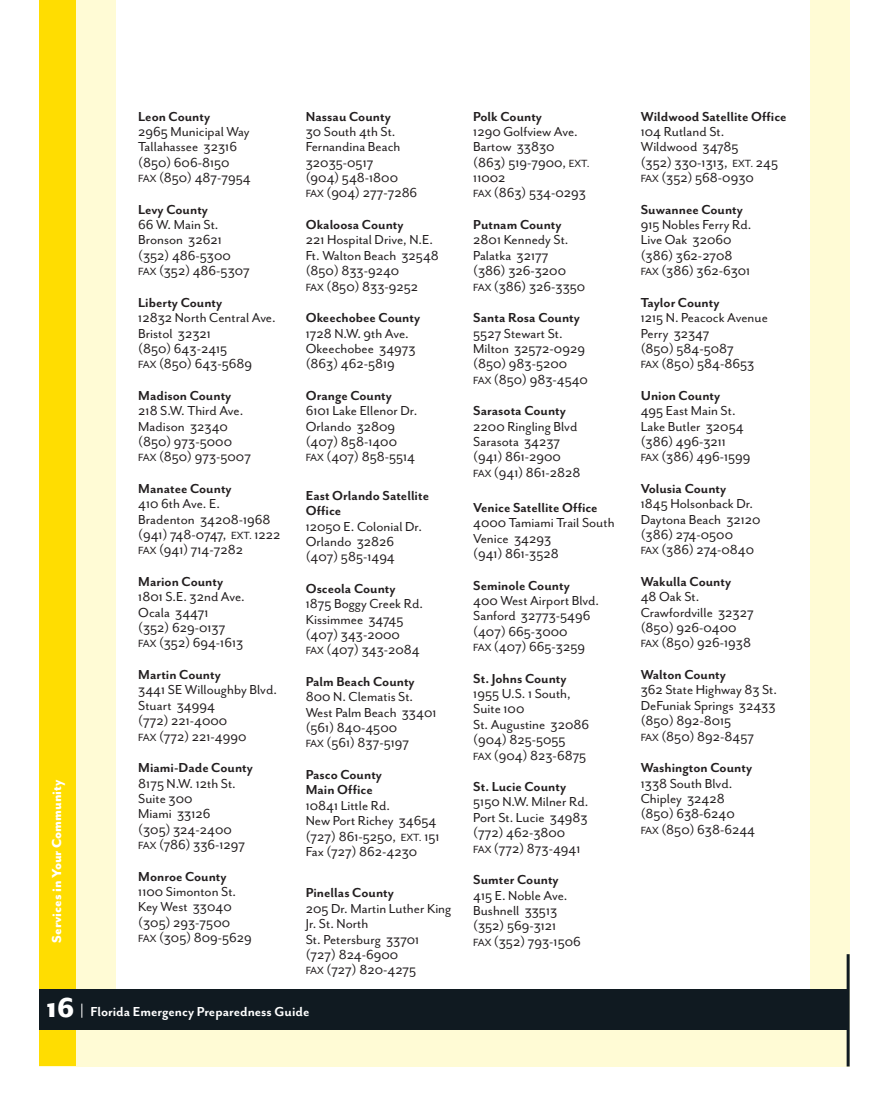
<style>
.page{position:relative;width:891px;height:1107px;background:#fff}
.page>*{position:absolute;margin:0;border:0;box-sizing:border-box;transform-origin:0 0}
.t1{font:15px/15.3px "Mr Eaves San OT";color:#231f20}
.t2{font:700 15px/15.3px "Mr Eaves San OT";color:#231f20}
.t3{font:700 15px "Mr Eaves San OT";color:#fff}
.t4{font:800 15px "Mr Eaves San OT";color:#fff}
.s1{font-size:12px}
.s2{font-weight:800;font-size:31.5px}
.s3{font-size:18px}
</style>
<div class="page">
<div style="left:39px;top:0;width:810px;height:1066px;background:#fffbd5"></div>
<div style="left:116px;top:0;width:693px;height:1012px;background:#fff"></div>
<div style="left:39px;top:0;width:37px;height:1066px;background:#ffdd01"></div>
<div style="left:39px;top:989px;width:810px;height:41px;background:#101a21"></div>
<hr style="left:847px;top:954px;width:3px;height:113px;background:#101a21">
<p class="t4" style="left:52px;top:943px;width:165px;rotate:-90deg">Services in Your Community</p>
<p class="t2" style="left:138px;top:110px;width:74px">Leon County</p>
<p class="t1" style="left:138px;top:126px;width:114px">2965 Municipal Way<br>Tallahassee 32316 (850) 606-8150<br><span class="s1">FAX</span> (850) 487-7954</p>
<p class="t2" style="left:138px;top:203px;width:71px">Levy County</p>
<p class="t1" style="left:138px;top:219px;width:113px">66 W. Main St.<br>Bronson 32621 (352) 486-5300<br><span class="s1">FAX</span> (352) 486-5307</p>
<p class="t2" style="left:138px;top:297px;width:86px">Liberty County</p>
<p class="t1" style="left:138px;top:312px;width:139px">12832 North Central Ave.<br>Bristol 32321<br>(850) 643-2415<br><span class="s1">FAX</span> (850) 643-5689</p>
<p class="t2" style="left:138px;top:390px;width:95px">Madison County</p>
<p class="t1" style="left:138px;top:405px;width:114px">218 S.W. Third Ave.<br>Madison 32340 (850) 973-5000<br><span class="s1">FAX</span> (850) 973-5007</p>
<p class="t2" style="left:138px;top:483px;width:95px">Manatee County</p>
<p class="t1" style="left:138px;top:498px;width:144px">410 6th Ave. E.<br>Bradenton 34208-1968 (941) 748-0747, <span class="s1">EXT.</span> 1222<br><span class="s1">FAX</span> (941) 714-7282</p>
<p class="t2" style="left:138px;top:576px;width:86px">Marion County</p>
<p class="t1" style="left:138px;top:591px;width:108px">1801 S.E. 32nd Ave.<br>Ocala 34471<br>(352) 629-0137<br><span class="s1">FAX</span> (352) 694-1613</p>
<p class="t2" style="left:138px;top:669px;width:84px">Martin County</p>
<p class="t1" style="left:138px;top:684px;width:140px">3441 SE Willoughby Blvd.<br>Stuart 34994<br>(772) 221-4000<br><span class="s1">FAX</span> (772) 221-4990</p>
<p class="t2" style="left:138px;top:762px;width:116px">Miami-Dade County</p>
<p class="t1" style="left:138px;top:777px;width:108px">8175 N.W. 12th St.<br>Suite 300<br>Miami 33126 (305) 324-2400<br><span class="s1">FAX</span> (786) 336-1297</p>
<p class="t2" style="left:138px;top:870px;width:90px">Monroe County</p>
<p class="t1" style="left:138px;top:886px;width:115px">1100 Simonton St.<br>Key West 33040 (305) 293-7500<br><span class="s1">FAX</span> (305) 809-5629</p>
<p class="t2" style="left:306px;top:110px;width:87px">Nassau County</p>
<p class="t1" style="left:306px;top:126px;width:113px">30 South 4th St.<br>Fernandina Beach<br>32035-0517<br>(904) 548-1800<br><span class="s1">FAX</span> (904) 277-7286</p>
<p class="t2" style="left:306px;top:219px;width:99px">Okaloosa County</p>
<p class="t1" style="left:306px;top:234px;width:135px">221 Hospital Drive, N.E.<br>Ft. Walton Beach 32548 (850) 833-9240<br><span class="s1">FAX</span> (850) 833-9252</p>
<p class="t2" style="left:306px;top:312px;width:116px">Okeechobee County</p>
<p class="t1" style="left:306px;top:327px;width:111px">1728 N.W. 9th Ave.<br>Okeechobee 34973 (863) 462-5819</p>
<p class="t2" style="left:306px;top:390px;width:88px">Orange County</p>
<p class="t1" style="left:306px;top:405px;width:113px">6101 Lake Ellenor Dr.<br>Orlando 32809 (407) 858-1400<br><span class="s1">FAX</span> (407) 858-5514</p>
<p class="t2" style="left:306px;top:490px;width:125px">East Orlando Satellite<br>Office</p>
<p class="t1" style="left:306px;top:520px;width:118px">12050 E. Colonial Dr.<br>Orlando 32826 (407) 585-1494</p>
<p class="t2" style="left:306px;top:583px;width:91px">Osceola County</p>
<p class="t1" style="left:306px;top:598px;width:119px">1875 Boggy Creek Rd.<br>Kissimmee 34745 (407) 343-2000<br><span class="s1">FAX</span> (407) 343-2084</p>
<p class="t2" style="left:306px;top:676px;width:111px">Palm Beach County</p>
<p class="t1" style="left:306px;top:691px;width:132px">800 N. Clematis St.<br>West Palm Beach 33401 (561) 840-4500<br><span class="s1">FAX</span> (561) 837-5197</p>
<p class="t2" style="left:306px;top:769px;width:78px">Pasco County<br>Main Office</p>
<p class="t1" style="left:306px;top:800px;width:135px">10841 Little Rd.<br>New Port Richey 34654 (727) 861-5250, <span class="s1">EXT.</span> 151<br>Fax (727) 862-4230</p>
<p class="t2" style="left:306px;top:887px;width:90px">Pinellas County</p>
<p class="t1" style="left:306px;top:903px;width:147px">205 Dr. Martin Luther King<br>Jr. St. North<br>St. Petersburg 33701 (727) 824-6900<br><span class="s1">FAX</span> (727) 820-4275</p>
<p class="t3" style="left:47px;top:1007px;width:264px"><span class="s2">16</span> <span class="s3">|</span> Florida Emergency Preparedness Guide</p>
<p class="t2" style="left:473px;top:110px;width:70px">Polk County</p>
<p class="t1" style="left:473px;top:126px;width:118px">1290 Golfview Ave.<br>Bartow 33830 (863) 519-7900, <span class="s1">EXT.<br></span>11002<br><span class="s1">FAX</span> (863) 534-0293</p>
<p class="t2" style="left:473px;top:219px;width:90px">Putnam County</p>
<p class="t1" style="left:473px;top:234px;width:114px">2801 Kennedy St.<br>Palatka 32177<br>(386) 326-3200<br><span class="s1">FAX</span> (386) 326-3350</p>
<p class="t2" style="left:473px;top:312px;width:108px">Santa Rosa County</p>
<p class="t1" style="left:473px;top:327px;width:116px">5527 Stewart St.<br>Milton 32572-0929 (850) 983-5200<br><span class="s1">FAX</span> (850) 983-4540</p>
<p class="t2" style="left:473px;top:405px;width:94px">Sarasota County</p>
<p class="t1" style="left:473px;top:420px;width:109px">2200 Ringling Blvd<br>Sarasota 34237 (941) 861-2900<br><span class="s1">FAX</span> (941) 861-2828</p>
<p class="t2" style="left:473px;top:502px;width:126px">Venice Satellite Office</p>
<p class="t1" style="left:473px;top:517px;width:143px">4000 Tamiami Trail South<br>Venice 34293<br>(941) 861-3528</p>
<p class="t2" style="left:473px;top:579px;width:98px">Seminole County</p>
<p class="t1" style="left:473px;top:595px;width:127px">400 West Airport Blvd.<br>Sanford 32773-5496 (407) 665-3000<br><span class="s1">FAX</span> (407) 665-3259</p>
<p class="t2" style="left:473px;top:672px;width:95px">St. Johns County</p>
<p class="t1" style="left:473px;top:688px;width:117px">1955 U.S. 1 South,<br>Suite 100<br>St. Augustine 32086 (904) 825-5055<br><span class="s1">FAX</span> (904) 823-6875</p>
<p class="t2" style="left:473px;top:781px;width:94px">St. Lucie County</p>
<p class="t1" style="left:473px;top:796px;width:117px">5150 N.W. Milner Rd.<br>Port St. Lucie 34983 (772) 462-3800<br><span class="s1">FAX</span> (772) 873-4941</p>
<p class="t2" style="left:473px;top:874px;width:87px">Sumter County</p>
<p class="t1" style="left:473px;top:889px;width:109px">415 E. Noble Ave.<br>Bushnell 33513 (352) 569-3121<br><span class="s1">FAX</span> (352) 793-1506</p>
<p class="t2" style="left:641px;top:110px;width:147px">Wildwood Satellite Office</p>
<p class="t1" style="left:641px;top:126px;width:139px">104 Rutland St.<br>Wildwood 34785<br>(352) 330-1313, <span class="s1">EXT.</span> 245<br><span class="s1">FAX</span> (352) 568-0930</p>
<p class="t2" style="left:641px;top:203px;width:104px">Suwannee County</p>
<p class="t1" style="left:641px;top:219px;width:112px">915 Nobles Ferry Rd.<br>Live Oak 32060 (386) 362-2708<br><span class="s1">FAX</span> (386) 362-6301</p>
<p class="t2" style="left:641px;top:297px;width:80px">Taylor County</p>
<p class="t1" style="left:641px;top:312px;width:129px">1215 N. Peacock Avenue<br>Perry 32347<br>(850) 584-5087<br><span class="s1">FAX</span> (850) 584-8653</p>
<p class="t2" style="left:641px;top:390px;width:81px">Union County</p>
<p class="t1" style="left:641px;top:405px;width:111px">495 East Main St.<br>Lake Butler 32054 (386) 496-3211<br><span class="s1">FAX</span> (386) 496-1599</p>
<p class="t2" style="left:641px;top:483px;width:87px">Volusia County</p>
<p class="t1" style="left:641px;top:498px;width:121px">1845 Holsonback Dr.<br>Daytona Beach 32120 (386) 274-0500<br><span class="s1">FAX</span> (386) 274-0840</p>
<p class="t2" style="left:641px;top:576px;width:92px">Wakulla County</p>
<p class="t1" style="left:641px;top:591px;width:114px">48 Oak St.<br>Crawfordville 32327 (850) 926-0400<br><span class="s1">FAX</span> (850) 926-1938</p>
<p class="t2" style="left:641px;top:669px;width:87px">Walton County</p>
<p class="t1" style="left:641px;top:684px;width:138px">362 State Highway 83 St.<br>DeFuniak Springs 32433 (850) 892-8015<br><span class="s1">FAX</span> (850) 892-8457</p>
<p class="t2" style="left:641px;top:762px;width:113px">Washington County</p>
<p class="t1" style="left:641px;top:777px;width:116px">1338 South Blvd.<br>Chipley 32428 (850) 638-6240<br><span class="s1">FAX</span> (850) 638-6244</p>
</div>
